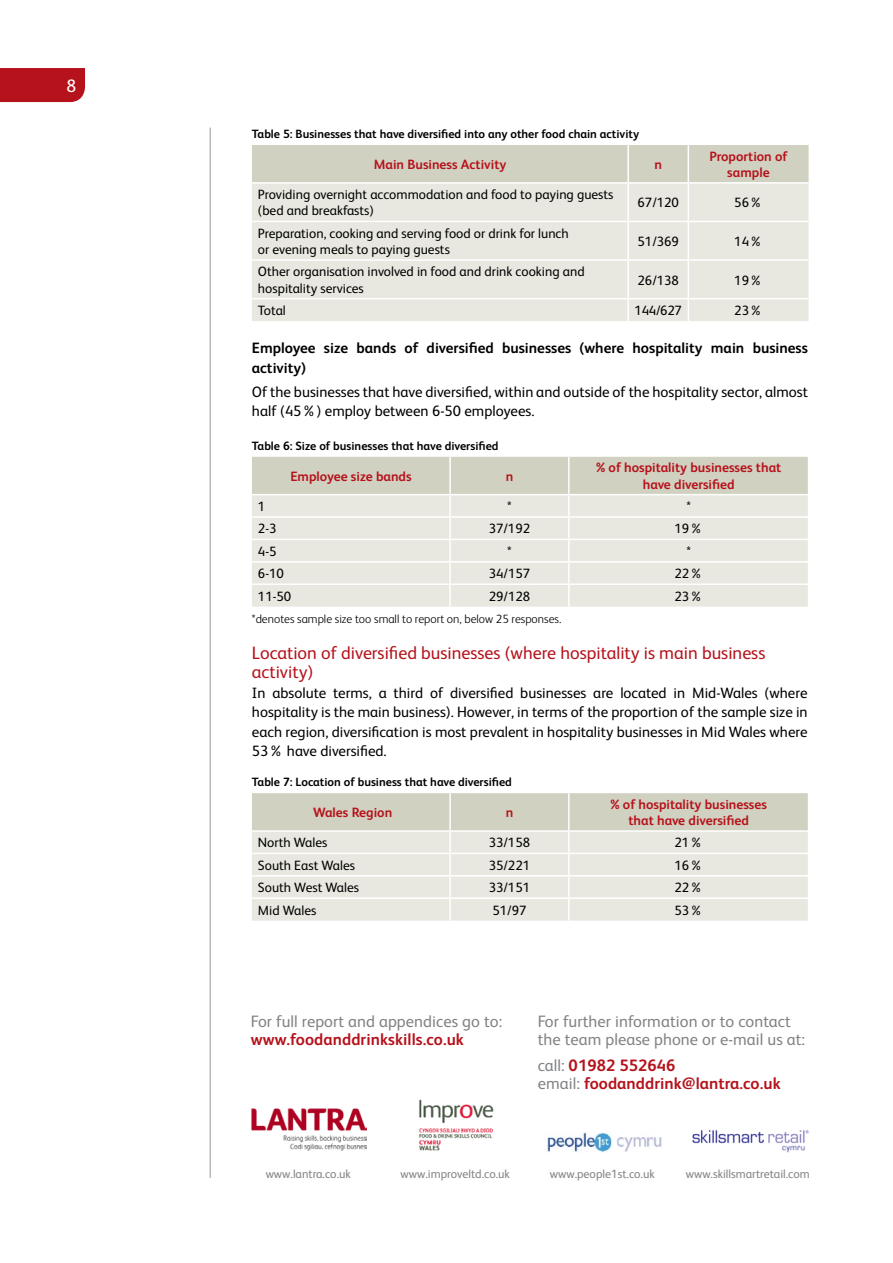
<style>
.page{position:relative;width:893px;height:1263px;background:#fff}
.page>*{position:absolute;margin:0;border:0;box-sizing:border-box;transform-origin:0 0}
.t1{font:18px/19.5px "FS Albert";color:#b5121b}
.t2{font:18px "FS Albert";color:#fff}
.t3{font:16.5px/18px "FS Albert";letter-spacing:.005em;color:#808285}
.t4{font:700 16.5px/18px "FS Albert";letter-spacing:.005em;color:#b5121b}
.t5{font:15px/19.5px "FS Albert";color:#000;text-align:justify}
.t6{font:700 15px/19.5px "FS Albert";color:#000}
.t7{font:13.5px/16.2px "FS Albert";color:#000}
.t8{font:700 13.5px/16.2px "FS Albert";color:#b5121b;text-align:center}
.t9{font:700 12px "FS Albert";color:#000}
.t10{font:12px "FS Albert";color:#808285}
.t11{font:300 12px "FS Albert";color:#000}
.s1{font-weight:400;color:#808285}
</style>
<div class="page">
<div style="left:0;top:68px;width:85px;height:34px;background:#b5121b"></div>
<div style="left:252px;top:145px;width:557px;height:37px;background:#d1d1c1"></div>
<div style="left:252px;top:184px;width:557px;height:137px;background:#e8e8e0"></div>
<hr style="left:627px;top:145px;width:2px;height:37px;background:#fff">
<hr style="left:688px;top:145px;width:1px;height:37px;background:#fff">
<hr style="left:627px;top:184px;width:2px;height:37px;background:#fff">
<hr style="left:688px;top:184px;width:1px;height:37px;background:#fff">
<hr style="left:252px;top:221px;width:376px;height:1px;background:#fff">
<hr style="left:628px;top:221px;width:60px;height:1px;background:#fff">
<hr style="left:627px;top:222px;width:2px;height:37px;background:#fff">
<hr style="left:688px;top:221px;width:121px;height:1px;background:#fff">
<hr style="left:688px;top:222px;width:1px;height:37px;background:#fff">
<hr style="left:252px;top:259px;width:376px;height:2px;background:#fff">
<hr style="left:628px;top:259px;width:60px;height:2px;background:#fff">
<hr style="left:627px;top:261px;width:2px;height:37px;background:#fff">
<hr style="left:688px;top:259px;width:121px;height:2px;background:#fff">
<hr style="left:688px;top:261px;width:1px;height:37px;background:#fff">
<hr style="left:252px;top:298px;width:376px;height:1px;background:#fff">
<hr style="left:628px;top:298px;width:60px;height:1px;background:#fff">
<hr style="left:627px;top:299px;width:2px;height:22px;background:#fff">
<hr style="left:688px;top:298px;width:121px;height:1px;background:#fff">
<svg style="left:688px;top:299px;width:1px;height:22px"></svg>
<hr style="left:210px;top:128px;width:1px;height:1050px;background:#939598">
<svg style="left:252px;top:793px;width:556px;height:127px;background:#e2e2d8"></svg>
<hr style="left:569px;top:897px;width:240px;height:2px;background:#fff">
<img style="left:547px;top:1132px;width:115px;height:20px">
<img style="left:251px;top:1108px;width:115px;height:42px">
<img style="left:419px;top:1099px;width:75px;height:52px">
<img style="left:692px;top:1130px;width:117px;height:23px">
<svg style="left:252px;top:456px;width:556px;height:151px;background:#e3e3da"></svg>
<hr style="left:569px;top:561px;width:240px;height:2px;background:#fff">
<h1 class="t2" style="left:67px;top:74px;width:11px">8</h1>
<p class="t9" style="left:252px;top:126px;width:389px">Table 5: Businesses that have diversified into any other food chain activity</p>
<p class="t8" style="left:374px;top:155px;width:134px">Main Business Activity</p>
<p class="t8" style="left:654px;top:155px;width:9px">n</p>
<p class="t8" style="left:709px;top:147px;width:79px">Proportion of sample</p>
<p class="t7" style="left:258px;top:186px;width:357px">Providing overnight accommodation and food to paying guests (bed and breakfasts)</p>
<p class="t7" style="left:637px;top:194px;width:43px">67/120</p>
<p class="t7" style="left:734px;top:194px;width:30px">56%</p>
<p class="t7" style="left:258px;top:224px;width:312px">Preparation, cooking and serving food or drink for lunch or evening meals to paying guests</p>
<p class="t7" style="left:637px;top:233px;width:43px">51/369</p>
<p class="t7" style="left:734px;top:233px;width:30px">14%</p>
<p class="t7" style="left:258px;top:263px;width:328px">Other organisation involved in food and drink cooking and hospitality services</p>
<p class="t7" style="left:637px;top:271px;width:43px">26/138</p>
<p class="t7" style="left:734px;top:271px;width:30px">19%</p>
<p class="t7" style="left:258px;top:302px;width:29px">Total</p>
<p class="t7" style="left:635px;top:302px;width:49px">144/627</p>
<p class="t7" style="left:734px;top:302px;width:30px">23%</p>
<p class="t6" style="left:252px;top:338px;width:557px">Employee size bands of diversified businesses (where hospitality main business activity)</p>
<p class="t5" style="left:252px;top:381px;width:557px">Of the businesses that have diversified, within and outside of the hospitality sector, almost half (45%) employ between 6-50 employees.</p>
<p class="t9" style="left:252px;top:437px;width:248px">Table 6: Size of businesses that have diversified</p>
<p class="t8" style="left:290px;top:467px;width:123px">Employee size bands</p>
<p class="t8" style="left:506px;top:467px;width:9px">n</p>
<p class="t8" style="left:596px;top:459px;width:187px">% of hospitality businesses that have diversified</p>
<p class="t7" style="left:258px;top:498px;width:9px">1</p>
<p class="t7" style="left:507px;top:498px;width:6px">*</p>
<p class="t7" style="left:686px;top:498px;width:6px">*</p>
<p class="t7" style="left:258px;top:520px;width:20px">2-3</p>
<p class="t7" style="left:489px;top:520px;width:43px">37/192</p>
<p class="t7" style="left:674px;top:520px;width:30px">19%</p>
<p class="t7" style="left:258px;top:542px;width:20px">4-5</p>
<p class="t7" style="left:507px;top:542px;width:6px">*</p>
<p class="t7" style="left:686px;top:542px;width:6px">*</p>
<p class="t7" style="left:258px;top:565px;width:28px">6-10</p>
<p class="t7" style="left:489px;top:565px;width:43px">34/157</p>
<p class="t7" style="left:675px;top:565px;width:30px">22%</p>
<p class="t7" style="left:258px;top:587px;width:35px">11-50</p>
<p class="t7" style="left:489px;top:587px;width:43px">29/128</p>
<p class="t7" style="left:675px;top:587px;width:30px">23%</p>
<p class="t11" style="left:252px;top:611px;width:311px">*denotes sample size too small to report on, below 25 responses.</p>
<h1 class="t1" style="left:252px;top:642px;width:515px">Location of diversified businesses (where hospitality is main business activity)</h1>
<p class="t5" style="left:252px;top:682px;width:557px">In absolute terms, a third of diversified businesses are located in Mid-Wales (where hospitality is the main business). However, in terms of the proportion of the sample size in each region, diversification is most prevalent in hospitality businesses in Mid Wales where 53% have diversified.</p>
<p class="t9" style="left:252px;top:774px;width:261px">Table 7: Location of business that have diversified</p>
<p class="t8" style="left:313px;top:804px;width:81px">Wales Region</p>
<p class="t8" style="left:506px;top:804px;width:9px">n</p>
<p class="t8" style="left:610px;top:795px;width:158px">% of hospitality businesses that have diversified</p>
<p class="t7" style="left:258px;top:834px;width:71px">North Wales</p>
<p class="t7" style="left:489px;top:834px;width:43px">33/158</p>
<p class="t7" style="left:674px;top:834px;width:30px">21%</p>
<p class="t7" style="left:258px;top:856px;width:99px">South East Wales</p>
<p class="t7" style="left:489px;top:856px;width:43px">35/221</p>
<p class="t7" style="left:674px;top:856px;width:30px">16%</p>
<p class="t7" style="left:258px;top:879px;width:103px">South West Wales</p>
<p class="t7" style="left:489px;top:879px;width:43px">33/151</p>
<p class="t7" style="left:674px;top:879px;width:30px">22%</p>
<p class="t7" style="left:258px;top:901px;width:60px">Mid Wales</p>
<p class="t7" style="left:492px;top:901px;width:36px">51/97</p>
<p class="t7" style="left:674px;top:901px;width:30px">53%</p>
<p class="t3" style="left:251px;top:1011px;width:253px">For full report and appendices go to:</p>
<p class="t4" style="left:251px;top:1029px;width:215px">www.foodanddrinkskills.co.uk</p>
<p class="t3" style="left:538px;top:1011px;width:269px">For further information or to contact the team please phone or e-mail us at:</p>
<p class="t4" style="left:538px;top:1056px;width:244px"><span class="s1">call:</span> 01982 552646<br><span class="s1">email:</span> foodanddrink@lantra.co.uk</p>
<p class="t10" style="left:266px;top:1165px;width:87px">www.lantra.co.uk</p>
<p class="t10" style="left:401px;top:1165px;width:111px">www.improveltd.co.uk</p>
<p class="t10" style="left:550px;top:1165px;width:106px">www.people1st.co.uk</p>
<p class="t10" style="left:686px;top:1165px;width:126px">www.skillsmartretail.com</p>
</div>
